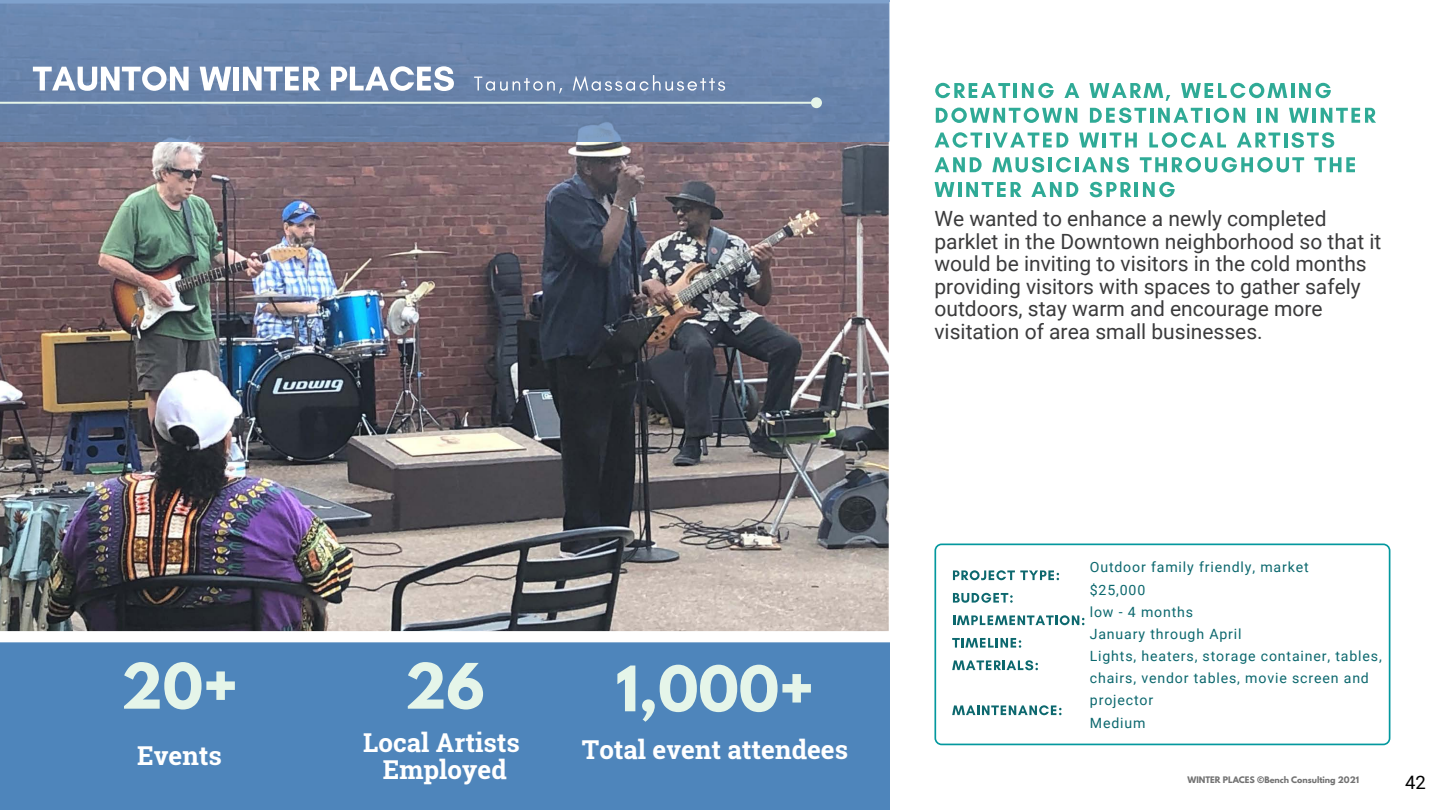
<style>
.page{position:relative;width:1440px;height:810px;background:#fff}
.page>*{position:absolute;margin:0;border:0;box-sizing:border-box;transform-origin:0 0}
.t1{font:700 55.5px "League Spartan";color:#e5f5e9}
.t2{font:700 26px/27px "Roboto Slab";color:#fff;text-align:center}
.t3{font:21px/22.5px "Roboto";color:#3b3b3c}
.t4{font:18.5px "Roboto";color:#000}
.t5{font:14.1px/22.2px "Roboto";letter-spacing:.06em;color:#0c686e}
.t6{font:700 8px "League Spartan";color:#737373}
</style>
<div class="page">
<img style="left:0;top:142px;width:889px;height:489px">
<div style="left:0;top:635px;width:890px;height:175px;background:#4e85bb"></div>
<hr style="left:0;top:0;width:890px;height:1px;background:#7fa1cc">
<svg style="left:0;top:1px;width:890px;height:141px;background:#6a85ad"></svg>
<svg style="left:934px;top:544px;width:456px;height:201px"></svg>
<svg style="left:935px;top:83px;width:75px;height:15px"></svg>
<hr style="left:1014px;top:83px;width:3px;height:15px;background:#2faa96">
<svg style="left:1022px;top:83px;width:32px;height:15px"></svg>
<svg style="left:1064px;top:83px;width:15px;height:15px"></svg>
<svg style="left:1089px;top:83px;width:81px;height:18px"></svg>
<svg style="left:1181px;top:83px;width:106px;height:15px"></svg>
<hr style="left:1291px;top:83px;width:3px;height:15px;background:#2faa96">
<svg style="left:1299px;top:83px;width:32px;height:15px"></svg>
<svg style="left:936px;top:108px;width:141px;height:15px"></svg>
<svg style="left:1090px;top:108px;width:56px;height:15px"></svg>
<hr style="left:1150px;top:108px;width:3px;height:15px;background:#2faa96">
<svg style="left:1158px;top:108px;width:45px;height:15px"></svg>
<hr style="left:1206px;top:108px;width:4px;height:15px;background:#2faa96">
<svg style="left:1214px;top:108px;width:31px;height:15px"></svg>
<hr style="left:1258px;top:108px;width:3px;height:15px;background:#2faa96">
<svg style="left:1266px;top:108px;width:12px;height:15px"></svg>
<svg style="left:1289px;top:108px;width:20px;height:15px"></svg>
<hr style="left:1313px;top:108px;width:3px;height:15px;background:#2faa96">
<svg style="left:1321px;top:108px;width:55px;height:15px"></svg>
<svg style="left:935px;top:132px;width:47px;height:16px"></svg>
<hr style="left:986px;top:133px;width:3px;height:14px;background:#2faa96">
<svg style="left:993px;top:133px;width:75px;height:14px"></svg>
<svg style="left:1079px;top:133px;width:20px;height:14px"></svg>
<hr style="left:1103px;top:133px;width:3px;height:14px;background:#2faa96">
<svg style="left:1110px;top:133px;width:27px;height:14px"></svg>
<svg style="left:1149px;top:132px;width:77px;height:16px"></svg>
<svg style="left:1237px;top:133px;width:43px;height:14px"></svg>
<hr style="left:1284px;top:133px;width:3px;height:14px;background:#2faa96">
<svg style="left:1291px;top:132px;width:43px;height:16px"></svg>
<svg style="left:935px;top:157px;width:47px;height:15px"></svg>
<svg style="left:992px;top:157px;width:52px;height:16px"></svg>
<hr style="left:1048px;top:157px;width:4px;height:15px;background:#2faa96">
<svg style="left:1056px;top:157px;width:15px;height:15px"></svg>
<hr style="left:1075px;top:157px;width:3px;height:15px;background:#2faa96">
<svg style="left:1082px;top:157px;width:47px;height:16px"></svg>
<svg style="left:1140px;top:157px;width:164px;height:15px"></svg>
<svg style="left:1314px;top:157px;width:41px;height:15px"></svg>
<svg style="left:935px;top:182px;width:19px;height:15px"></svg>
<hr style="left:958px;top:182px;width:3px;height:15px;background:#2faa96">
<svg style="left:966px;top:182px;width:56px;height:15px"></svg>
<svg style="left:1031px;top:182px;width:47px;height:15px"></svg>
<svg style="left:1090px;top:182px;width:42px;height:15px"></svg>
<hr style="left:1135px;top:182px;width:3px;height:15px;background:#2faa96">
<svg style="left:1143px;top:182px;width:32px;height:15px"></svg>
<svg style="left:953px;top:570px;width:106px;height:10px"></svg>
<svg style="left:953px;top:593px;width:60px;height:10px"></svg>
<svg style="left:953px;top:615px;width:131px;height:10px"></svg>
<svg style="left:952px;top:638px;width:69px;height:10px"></svg>
<svg style="left:952px;top:660px;width:86px;height:10px"></svg>
<svg style="left:952px;top:705px;width:110px;height:10px"></svg>
<svg style="left:0;top:66px;width:822px;height:42px;background:#869cba"></svg>
<div style="left:0;top:631px;width:891px;height:11px;background:#fff"></div>
<p class="t3" style="left:934px;top:207px;width:448px">We wanted to enhance a newly completed parklet in the Downtown neighborhood so that it would be inviting to visitors in the cold months providing visitors with spaces to gather safely outdoors, stay warm and encourage more visitation of area small businesses.</p>
<h1 class="t1" style="left:121px;top:659px;width:119px">20+</h1>
<h1 class="t1" style="left:405px;top:659px;width:82px">26</h1>
<p class="t2" style="left:137px;top:742px;width:86px">Events</p>
<p class="t2" style="left:363px;top:728px;width:158px">Local Artists<br>Employed</p>
<h1 class="t1" style="left:616px;top:661px;width:200px">1,000+</h1>
<p class="t2" style="left:582px;top:736px;width:268px">Total event attendees</p>
<p class="t5" style="left:1090px;top:556px;width:294px">Outdoor family friendly, market<br>$25,000<br>low - 4 months<br>January through April<br>Lights, heaters, storage container, tables, chairs, vendor tables, movie screen and projector<br>Medium</p>
<p class="t6" style="left:1187px;top:776px;width:173px">WINTER PLACES ©Bench Consulting 2021</p>
<p class="t4" style="left:1405px;top:769px;width:22px">42</p>
</div>
